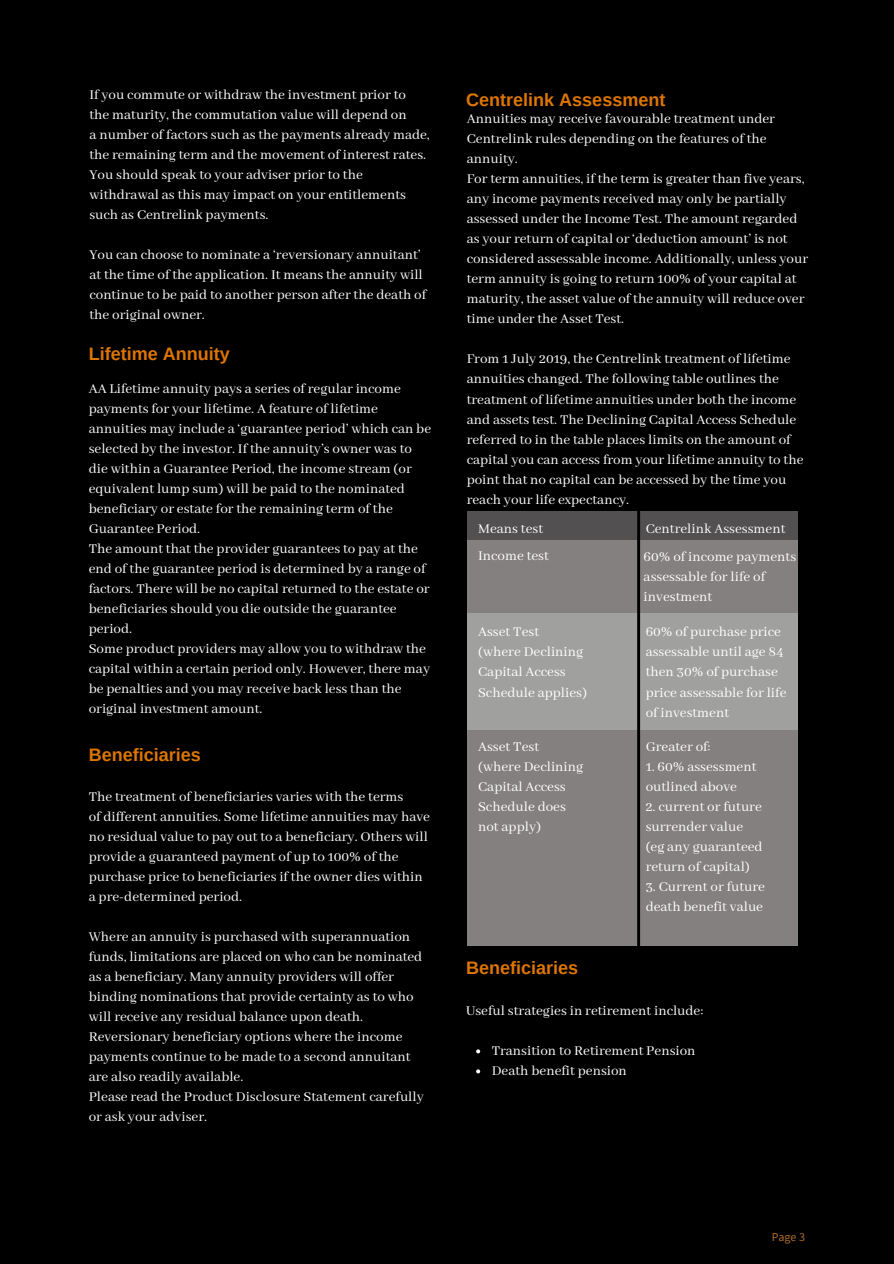
<style>
.page{position:relative;width:894px;height:1264px;background:#fff}
.page>*{position:absolute;margin:0;border:0;box-sizing:border-box;transform-origin:0 0}
.t1{font:700 18px "Arimo";color:#dd7500}
.t2{font:15px/20px "Abhaya Libre";color:#fff}
.t3{font:12px "Source Sans Pro";color:#af6c28}
</style>
<div class="page">
<div style="left:0;top:0;width:893px;height:1263px;background:#000"></div>
<div style="left:466px;top:511px;width:172px;height:29px;background:#525050"></div>
<div style="left:638px;top:511px;width:159px;height:29px;background:#525050"></div>
<div style="left:467px;top:540px;width:171px;height:73px;background:#848080"></div>
<div style="left:638px;top:540px;width:159px;height:73px;background:#848080"></div>
<div style="left:467px;top:613px;width:171px;height:117px;background:#a0a09f"></div>
<div style="left:638px;top:613px;width:159px;height:117px;background:#a0a09f"></div>
<div style="left:467px;top:730px;width:171px;height:215px;background:#848080"></div>
<div style="left:638px;top:730px;width:160px;height:215px;background:#848080"></div>
<svg style="left:637px;top:511px;width:3px;height:435px"></svg>
<svg style="left:476px;top:1049px;width:4px;height:4px"></svg>
<svg style="left:476px;top:1069px;width:4px;height:4px"></svg>
<p class="t2" style="left:89px;top:85px;width:342px">If you commute or withdraw the investment prior to<br>the maturity, the commutation value will depend on<br>a number of factors such as the payments already made, the remaining term and the movement of interest rates.<br>You should speak to your adviser prior to the withdrawal as this may impact on your entitlements such as Centrelink payments.</p>
<p class="t2" style="left:89px;top:245px;width:338px">You can choose to nominate a ‘reversionary annuitant’ at the time of the application. It means the annuity will continue to be paid to another person after the death of the original owner.</p>
<p class="t1" style="left:89px;top:343px;width:142px">Lifetime Annuity</p>
<p class="t2" style="left:89px;top:379px;width:344px">AA Lifetime annuity pays a series of regular income payments for your lifetime. A feature of lifetime annuities may include a ‘guarantee period’ which can be selected by the investor. If the annuity’s owner was to die within a Guarantee Period, the income stream (or equivalent lump sum) will be paid to the nominated beneficiary or estate for the remaining term of the Guarantee Period.<br>The amount that the provider guarantees to pay at the end of the guarantee period is determined by a range of factors. There will be no capital returned to the estate or beneficiaries should you die outside the guarantee period.<br>Some product providers may allow you to withdraw the capital within a certain period only. However, there may be penalties and you may receive back less than the original investment amount.</p>
<p class="t1" style="left:89px;top:745px;width:114px">Beneficiaries</p>
<p class="t2" style="left:89px;top:787px;width:343px">The treatment of beneficiaries varies with the terms<br>of different annuities. Some lifetime annuities may have no residual value to pay out to a beneficiary. Others will provide a guaranteed payment of up to 100% of the purchase price to beneficiaries if the owner dies within a pre-determined period.</p>
<p class="t2" style="left:89px;top:927px;width:336px">Where an annuity is purchased with superannuation funds, limitations are placed on who can be nominated as a beneficiary. Many annuity providers will offer binding nominations that provide certainty as to who will receive any residual balance upon death.<br>Reversionary beneficiary options where the income payments continue to be made to a second annuitant are also readily available.<br>Please read the Product Disclosure Statement carefully or ask your adviser.</p>
<p class="t1" style="left:466px;top:89px;width:201px">Centrelink Assessment</p>
<p class="t2" style="left:466px;top:109px;width:343px">Annuities may receive favourable treatment under Centrelink rules depending on the features of the annuity.<br>For term annuities, if the term is greater than five years, any income payments received may only be partially assessed under the Income Test. The amount regarded as your return of capital or ‘deduction amount’ is not considered assessable income. Additionally, unless your term annuity is going to return 100% of your capital at maturity, the asset value of the annuity will reduce over time under the Asset Test.</p>
<p class="t2" style="left:466px;top:350px;width:338px">From 1 July 2019, the Centrelink treatment of lifetime annuities changed. The following table outlines the treatment of lifetime annuities under both the income and assets test. The Declining Capital Access Schedule referred to in the table places limits on the amount of capital you can access from your lifetime annuity to the point that no capital can be accessed by the time you reach your life expectancy.</p>
<p class="t2" style="left:478px;top:519px;width:66px">Means test</p>
<p class="t2" style="left:645px;top:519px;width:141px">Centrelink Assessment</p>
<p class="t2" style="left:478px;top:546px;width:72px">Income test</p>
<p class="t2" style="left:643px;top:547px;width:154px">60% of income payments assessable for life of investment</p>
<p class="t2" style="left:478px;top:622px;width:110px">Asset Test<br>(where Declining<br>Capital Access<br>Schedule applies)</p>
<p class="t2" style="left:645px;top:622px;width:142px">60% of purchase price assessable until age 84 then 30% of purchase price assessable for life of investment</p>
<p class="t2" style="left:478px;top:737px;width:107px">Asset Test (where Declining<br>Capital Access<br>Schedule does not apply)</p>
<p class="t2" style="left:645px;top:737px;width:66px">Greater of:</p>
<p class="t2" style="left:645px;top:757px;width:112px">1. 60% assessment outlined above</p>
<p class="t2" style="left:645px;top:797px;width:118px">2. current or future surrender value (eg any guaranteed return of capital)</p>
<p class="t2" style="left:645px;top:877px;width:121px">3. Current or future death benefit value</p>
<p class="t1" style="left:466px;top:958px;width:114px">Beneficiaries</p>
<p class="t2" style="left:466px;top:1001px;width:239px">Useful strategies in retirement include:</p>
<p class="t2" style="left:491px;top:1041px;width:205px">Transition to Retirement Pension<br>Death benefit pension</p>
<p class="t3" style="left:771px;top:1229px;width:35px">Page 3</p>
</div>
